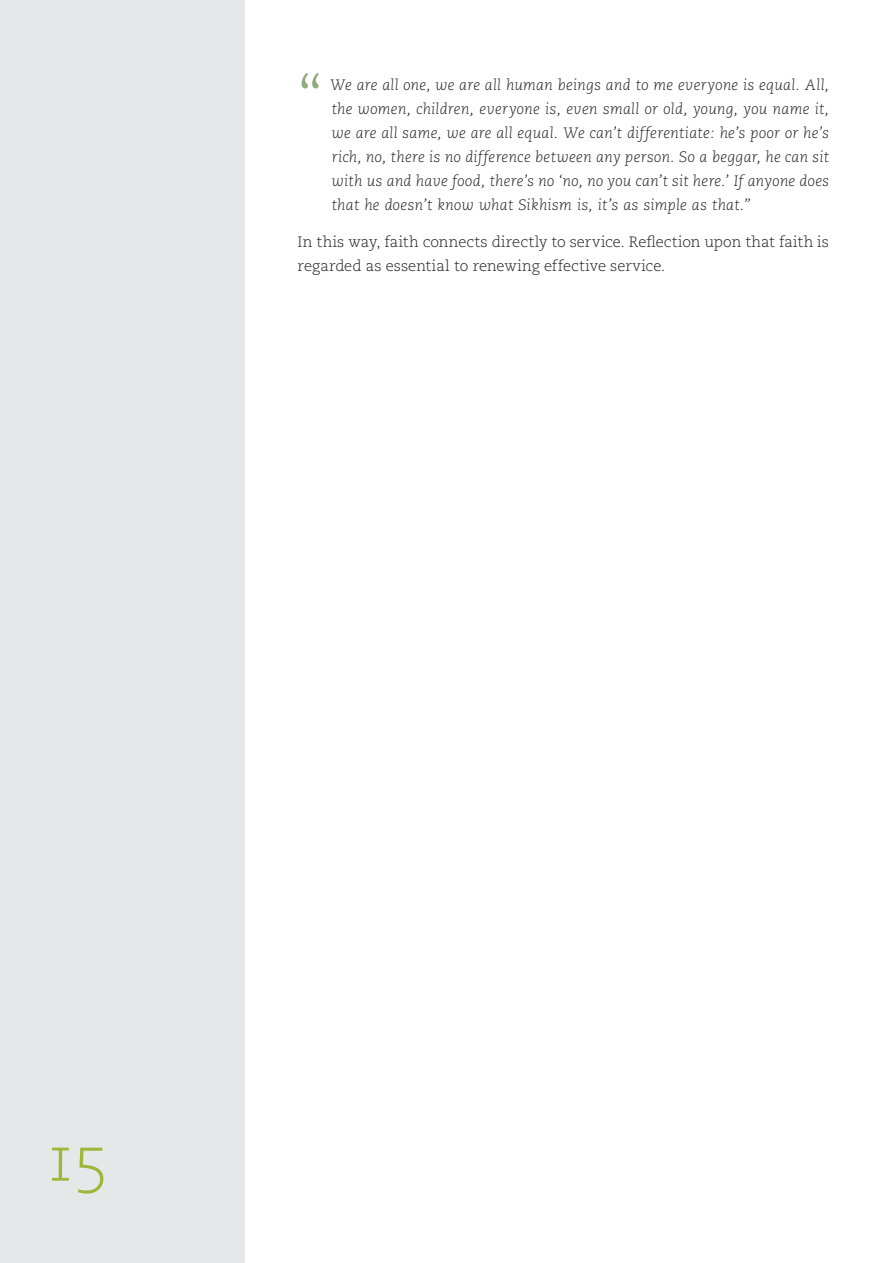
<style>
.page{position:relative;width:893px;height:1263px;background:#fff}
.page>*{position:absolute;margin:0;border:0;box-sizing:border-box;transform-origin:0 0}
.t1{font:64.5px "Caecilia Light Os F";color:#9fb63a}
.t2{font:64.5px "Caecilia Light Os F";color:#90ac7e}
.t3{font:15px/24px "Caecilia Light Italic Os F";letter-spacing:.015em;color:#231f20;text-align:justify}
.t4{font:15px/24px "Caecilia Light Os F";color:#231f20}
</style>
<div class="page">
<div style="left:0;top:0;width:244px;height:1263px;background:#e6e7e9"></div>
<h1 class="t2" style="left:298px;top:64px;width:27px">“</h1>
<p class="t3" style="left:330px;top:73px;width:500px">We are all one, we are all human beings and to me everyone is equal. All, the women, children, everyone is, even small or old, young, you name it, we are all same, we are all equal. We can’t differentiate: he’s poor or he’s rich, no, there is no difference between any person. So a beggar, he can sit with us and have food, there’s no ‘no, no you can’t sit here.’ If anyone does that he doesn’t know what Sikhism is, it’s as simple as that.”</p>
<p class="t4" style="left:298px;top:230px;width:533px">In this way, faith connects directly to service. Reflection upon that faith is regarded as essential to renewing effective service.</p>
<h1 class="t1" style="left:43px;top:1122px;width:67px">15</h1>
</div>
